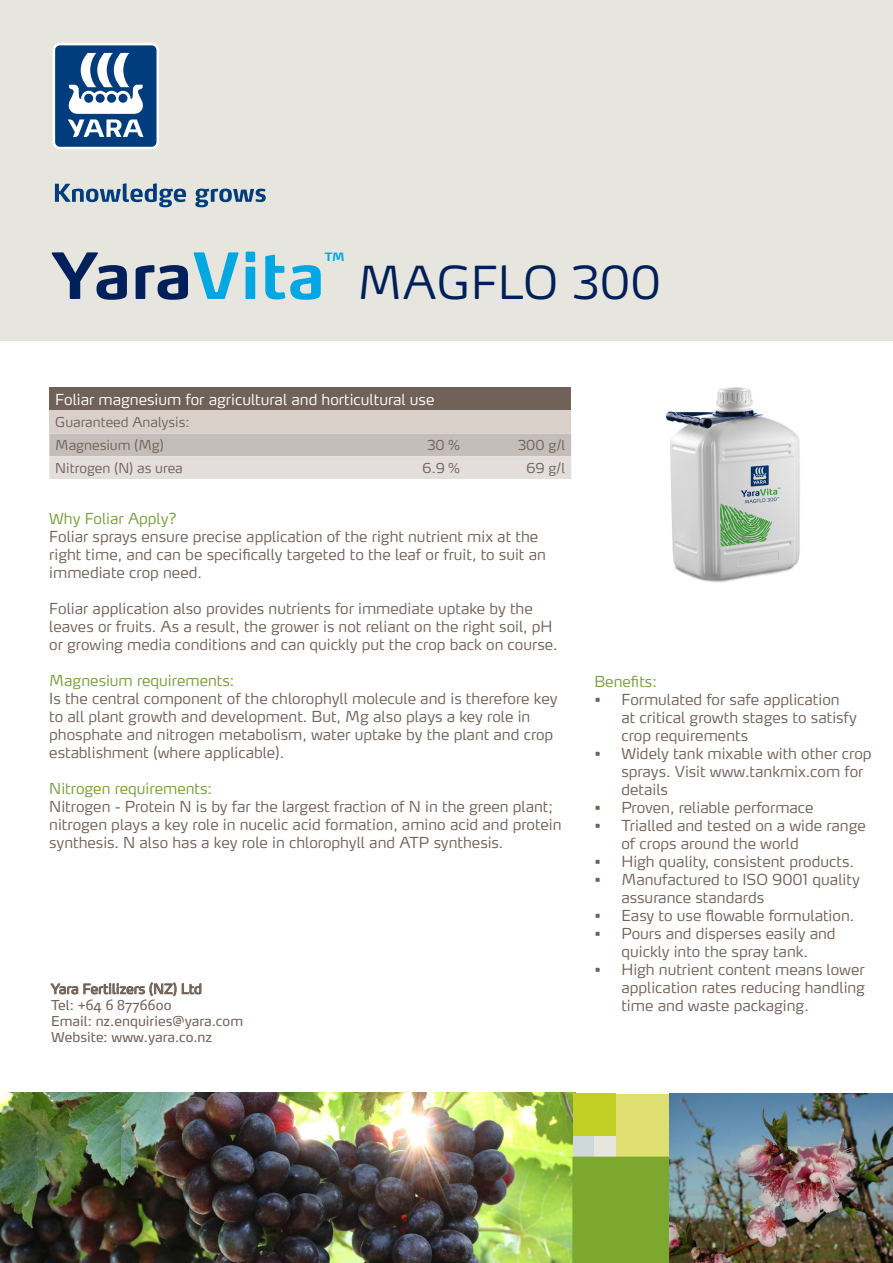
<style>
.page{position:relative;width:893px;height:1263px;background:#fff}
.page>*{position:absolute;margin:0;border:0;box-sizing:border-box;transform-origin:0 0}
.t1{font:700 63px "Max Pro";color:#00205b}
.t2{font:300 45px "Max Pro";letter-spacing:.01em;color:#00205b}
.t3{font:300 15px/18px "Max Pro";color:#716259}
.t4{font:300 15px "Max Pro";color:#799c3d}
.t5{font:300 15px "Max Pro";color:#fff}
.t6{font:13.5px "Max Pro";color:#716259}
.t7{font:300 13.5px "Max Pro";color:#716259}
.t8{font:700 11.4px "Max Pro";color:#00a8e2}
.s1{color:#00a8e2}
</style>
<div class="page">
<div style="left:0;top:0;width:893px;height:340px;background:#e7e6de"></div>
<img style="left:0;top:1093px;width:573px;height:170px">
<div style="left:573px;top:1136px;width:21px;height:21px;background:#d0d9da"></div>
<div style="left:594px;top:1136px;width:22px;height:21px;background:#e7e6de"></div>
<div style="left:573px;top:1093px;width:43px;height:43px;background:#c1ce23"></div>
<div style="left:616px;top:1093px;width:63px;height:64px;background:#dfde70"></div>
<div style="left:572px;top:1156px;width:98px;height:107px;background:#7da830"></div>
<svg style="left:55px;top:183px;width:211px;height:24px"></svg>
<svg style="left:53px;top:43px;width:106px;height:106px;background:#5980a9"></svg>
<img style="left:670px;top:1093px;width:223px;height:170px">
<img style="left:665px;top:387px;width:135px;height:196px">
<div style="left:49px;top:387px;width:522px;height:24px;background:#716259"></div>
<div style="left:49px;top:411px;width:522px;height:22px;background:#d8d0c9"></div>
<svg style="left:49px;top:433px;width:522px;height:46px;background:#d4cdcb"></svg>
<svg style="left:50px;top:982px;width:152px;height:14px"></svg>
<p class="t1" style="left:52px;top:221px;width:275px">Yara<span class="s1">Vita</span></p>
<p class="t8" style="left:325px;top:247px;width:21px">TM</p>
<p class="t2" style="left:357px;top:245px;width:305px">MAGFLO 300</p>
<p class="t5" style="left:55px;top:386px;width:381px">Foliar magnesium for agricultural and horticultural use</p>
<p class="t7" style="left:55px;top:411px;width:136px">Guaranteed Analysis:</p>
<p class="t7" style="left:55px;top:434px;width:110px">Magnesium (Mg)</p>
<p class="t7" style="left:427px;top:434px;width:34px">30 %</p>
<p class="t7" style="left:518px;top:434px;width:49px">300 g/l</p>
<p class="t7" style="left:55px;top:456px;width:129px">Nitrogen (N) as urea</p>
<p class="t7" style="left:423px;top:456px;width:39px">6.9 %</p>
<p class="t7" style="left:526px;top:456px;width:40px">69 g/l</p>
<p class="t4" style="left:49px;top:506px;width:129px">Why Foliar Apply?</p>
<p class="t3" style="left:49px;top:526px;width:498px">Foliar sprays ensure precise application of the right nutrient mix at the right time, and can be specifically targeted to the leaf or fruit, to suit an immediate crop need.</p>
<p class="t3" style="left:49px;top:598px;width:510px">Foliar application also provides nutrients for immediate uptake by the leaves or fruits. As a result, the grower is not reliant on the right soil, pH or growing media conditions and can quickly put the crop back on course.</p>
<p class="t4" style="left:49px;top:668px;width:187px">Magnesium requirements:</p>
<p class="t3" style="left:49px;top:688px;width:510px">Is the central component of the chlorophyll molecule and is therefore key to all plant growth and development. But, Mg also plays a key role in phosphate and nitrogen metabolism, water uptake by the plant and crop establishment (where applicable).</p>
<p class="t4" style="left:49px;top:776px;width:164px">Nitrogen requirements:</p>
<p class="t3" style="left:49px;top:796px;width:514px">Nitrogen - Protein N is by far the largest fraction of N in the green plant; nitrogen plays a key role in nucelic acid formation, amino acid and protein synthesis. N also has a key role in chlorophyll and ATP synthesis.</p>
<p class="t6" style="left:51px;top:977px;width:152px">Yara Fertilizers (NZ) Ltd</p>
<p class="t6" style="left:51px;top:993px;width:122px">Tel: +64 6 8776600</p>
<p class="t6" style="left:51px;top:1010px;width:194px">Email: nz.enquiries@yara.com</p>
<p class="t6" style="left:51px;top:1026px;width:163px">Website: www.yara.co.nz</p>
<p class="t4" style="left:594px;top:668px;width:64px">Benefits:</p>
<p class="t3" style="left:621px;top:688px;width:237px;text-indent:-27px">• Formulated for safe application at critical growth stages to satisfy crop requirements</p>
<p class="t3" style="left:621px;top:742px;width:252px;text-indent:-27px">• Widely tank mixable with other crop sprays. Visit www.tankmix.com for details</p>
<p class="t3" style="left:594px;top:796px;width:221px">• Proven, reliable performace</p>
<p class="t3" style="left:621px;top:814px;width:246px;text-indent:-27px">• Trialled and tested on a wide range of crops around the world</p>
<p class="t3" style="left:594px;top:850px;width:261px">• High quality, consistent products.</p>
<p class="t3" style="left:621px;top:868px;width:240px;text-indent:-27px">• Manufactured to ISO 9001 quality assurance standards</p>
<p class="t3" style="left:594px;top:904px;width:261px">• Easy to use flowable formulation.</p>
<p class="t3" style="left:594px;top:922px;width:243px">• Pours and disperses easily and</p>
<p class="t3" style="left:621px;top:940px;width:188px">quickly into the spray tank.</p>
<p class="t3" style="left:621px;top:958px;width:245px;text-align:justify;text-indent:-27px">• High nutrient content means lower application rates reducing handling time and waste packaging.</p>
</div>
